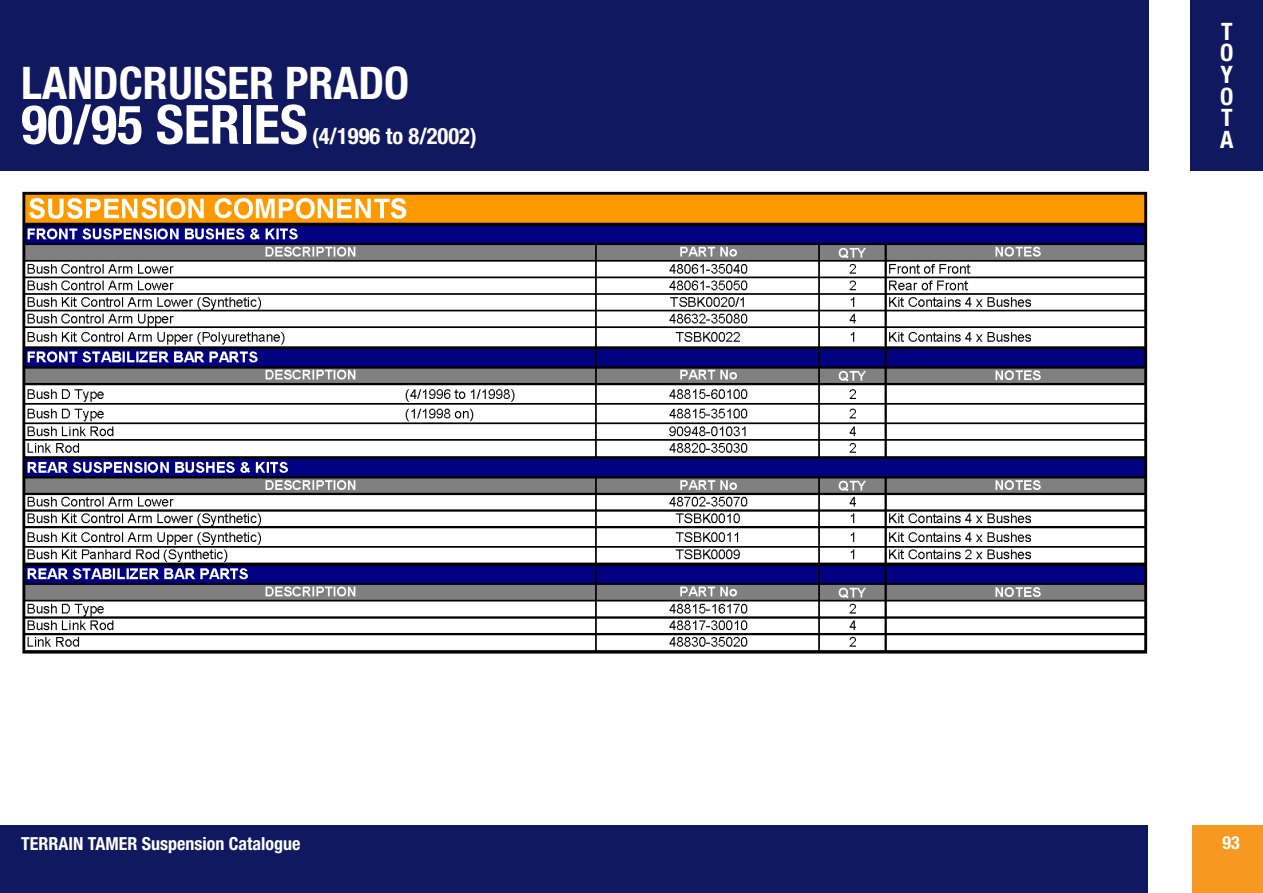
<style>
.page{position:relative;width:1263px;height:893px;background:#fff}
.page>*{position:absolute;margin:0;border:0;box-sizing:border-box;transform-origin:0 0}
.t1{font:700 condensed 54px "Helvetica Neue";color:#fff}
.t2{font:700 condensed 45px "Helvetica Neue";color:#fff}
.t3{font:700 condensed 24px "Helvetica Neue";color:#fff}
.t4{font:700 condensed 22.5px "Helvetica Neue";color:#fff}
.t5{font:700 condensed 18px "Helvetica Neue";color:#fff}
</style>
<div class="page">
<div style="left:0;top:825px;width:1148px;height:68px;background:#10195f"></div>
<div style="left:1192px;top:825px;width:71px;height:68px;background:#f79820"></div>
<div style="left:1190px;top:0;width:73px;height:170px;background:#10195f"></div>
<div style="left:0;top:0;width:1148px;height:170px;background:#10195f"></div>
<img style="left:22px;top:191px;width:1126px;height:463px">
<p class="t2" style="left:21px;top:55px;width:390px">LANDCRUISER PRADO</p>
<p class="t1" style="left:21px;top:92px;width:288px">90/95 SERIES</p>
<p class="t4" style="left:312px;top:122px;width:166px">(4/1996 to 8/2002)</p>
<p class="t3" style="left:1221px;top:17px;width:13px">T</p>
<p class="t3" style="left:1220px;top:38px;width:15px">O</p>
<p class="t3" style="left:1220px;top:60px;width:14px">Y</p>
<p class="t3" style="left:1220px;top:82px;width:15px">O</p>
<p class="t3" style="left:1221px;top:103px;width:13px">T</p>
<p class="t3" style="left:1220px;top:125px;width:15px">A</p>
<p class="t5" style="left:21px;top:833px;width:281px">TERRAIN TAMER Suspension Catalogue</p>
<p class="t5" style="left:1222px;top:831px;width:19px">93</p>
</div>
